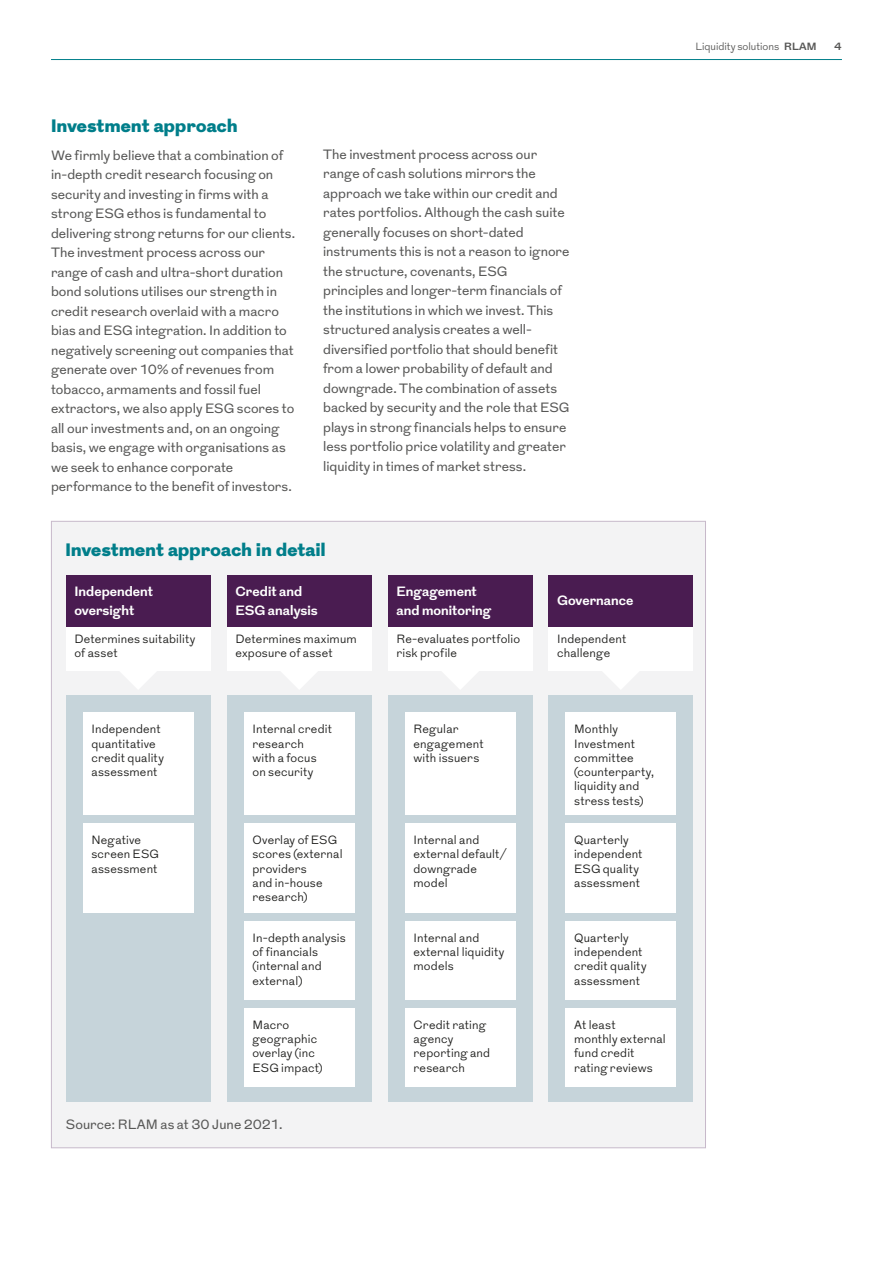
<style>
.page{position:relative;width:893px;height:1263px;background:#fff}
.page>*{position:absolute;margin:0;border:0;box-sizing:border-box;transform-origin:0 0}
.t1{font:900 18px "Grot";letter-spacing:.02em;color:#007e8a}
.t2{font:13.5px/19.5px "Grot";color:#575756}
.t3{font:700 13.5px/19.5px "Grot";letter-spacing:.005em;color:#fff}
.t4{font:300 12px/14.2px "Grot";letter-spacing:.015em;color:#1d1d1b}
.t5{font:300 10.5px "Grot";letter-spacing:-.005em;color:#575756}
.t6{font:700 10.5px "Grot";color:#575756}
.s1{font-weight:700}
</style>
<div class="page">
<div style="left:51px;top:521px;width:655px;height:627px;background:#f3f3f4;border:1px solid #c7b9ca"></div>
<div style="left:66px;top:695px;width:144px;height:406px;background:#c6d4da"></div>
<div style="left:227px;top:695px;width:145px;height:406px;background:#c6d4da"></div>
<div style="left:388px;top:695px;width:145px;height:406px;background:#c6d4da"></div>
<div style="left:549px;top:695px;width:144px;height:406px;background:#c6d4da"></div>
<div style="left:83px;top:712px;width:110px;height:102px;background:#fff"></div>
<div style="left:566px;top:712px;width:110px;height:102px;background:#fff"></div>
<div style="left:405px;top:712px;width:111px;height:102px;background:#fff"></div>
<div style="left:244px;top:712px;width:111px;height:102px;background:#fff"></div>
<div style="left:83px;top:823px;width:110px;height:89px;background:#fff"></div>
<div style="left:566px;top:823px;width:110px;height:89px;background:#fff"></div>
<div style="left:566px;top:921px;width:110px;height:78px;background:#fff"></div>
<div style="left:566px;top:1008px;width:110px;height:78px;background:#fff"></div>
<div style="left:405px;top:823px;width:111px;height:89px;background:#fff"></div>
<div style="left:405px;top:921px;width:111px;height:78px;background:#fff"></div>
<div style="left:405px;top:1008px;width:111px;height:78px;background:#fff"></div>
<div style="left:244px;top:823px;width:111px;height:89px;background:#fff"></div>
<div style="left:244px;top:921px;width:111px;height:78px;background:#fff"></div>
<div style="left:244px;top:1008px;width:111px;height:78px;background:#fff"></div>
<div style="left:66px;top:626px;width:144px;height:45px;background:#fff"></div>
<div style="left:66px;top:575px;width:144px;height:51px;background:#4a1c51"></div>
<div style="left:227px;top:626px;width:145px;height:45px;background:#fff"></div>
<div style="left:227px;top:575px;width:145px;height:51px;background:#4a1c51"></div>
<div style="left:388px;top:626px;width:145px;height:45px;background:#fff"></div>
<div style="left:388px;top:575px;width:145px;height:51px;background:#4a1c51"></div>
<div style="left:549px;top:626px;width:144px;height:45px;background:#fff"></div>
<div style="left:549px;top:575px;width:144px;height:51px;background:#4a1c51"></div>
<svg style="left:120px;top:671px;width:36px;height:18px"></svg>
<svg style="left:281px;top:671px;width:36px;height:18px"></svg>
<svg style="left:442px;top:671px;width:36px;height:18px"></svg>
<svg style="left:603px;top:671px;width:36px;height:18px"></svg>
<hr style="left:51px;top:59px;width:791px;height:1px;background:#007e8a">
<h1 class="t1" style="left:51px;top:113px;width:188px">Investment approach</h1>
<p class="t2" style="left:51px;top:146px;width:246px">We firmly believe that a combination of in-depth credit research focusing on security and investing in firms with a strong ESG ethos is fundamental to delivering strong returns for our clients.<br>The investment process across our range of cash and ultra-short duration bond solutions utilises our strength in credit research overlaid with a macro bias and ESG integration. In addition to negatively screening out companies that generate over 10% of revenues from tobacco, armaments and fossil fuel extractors, we also apply ESG scores to all our investments and, on an ongoing basis, we engage with organisations as we seek to enhance corporate performance to the benefit of investors.</p>
<p class="t2" style="left:323px;top:145px;width:248px">The investment process across our range of cash solutions mirrors the approach we take within our credit and rates portfolios. Although the cash suite generally focuses on short-dated instruments this is not a reason to ignore the structure, covenants, ESG principles and longer-term financials of the institutions in which we invest. This structured analysis creates a well&shy;diversified portfolio that should benefit from a lower probability of default and downgrade. The combination of assets backed by security and the role that ESG plays in strong financials helps to ensure less portfolio price volatility and greater liquidity in times of market stress.</p>
<h1 class="t1" style="left:65px;top:536px;width:262px">Investment approach in detail</h1>
<p class="t3" style="left:74px;top:582px;width:80px">Independent oversight</p>
<p class="t3" style="left:235px;top:582px;width:84px">Credit and<br>ESG analysis</p>
<p class="t3" style="left:396px;top:582px;width:96px">Engagement and monitoring</p>
<p class="t3" style="left:557px;top:592px;width:78px">Governance</p>
<p class="t4" style="left:74px;top:632px;width:122px">Determines suitability of asset</p>
<p class="t4" style="left:235px;top:632px;width:123px">Determines maximum exposure of asset</p>
<p class="t4" style="left:396px;top:632px;width:125px">Re-evaluates portfolio risk profile</p>
<p class="t4" style="left:557px;top:632px;width:71px">Independent challenge</p>
<p class="t4" style="left:91px;top:722px;width:74px">Independent quantitative credit quality assessment</p>
<p class="t4" style="left:574px;top:722px;width:82px">Monthly<br>Investment committee (counterparty, liquidity and stress tests)</p>
<p class="t4" style="left:252px;top:722px;width:81px">Internal credit research<br>with a focus on security</p>
<p class="t4" style="left:414px;top:722px;width:72px">Regular engagement with issuers</p>
<p class="t4" style="left:91px;top:833px;width:69px">Negative screen ESG assessment</p>
<p class="t4" style="left:574px;top:833px;width:70px">Quarterly independent<br>ESG quality assessment</p>
<p class="t4" style="left:252px;top:833px;width:92px">Overlay of ESG scores (external providers<br>and in-house research)</p>
<p class="t4" style="left:252px;top:931px;width:95px">In-depth analysis of financials (internal and external)</p>
<p class="t4" style="left:252px;top:1018px;width:72px">Macro geographic overlay (inc<br>ESG impact)</p>
<p class="t4" style="left:414px;top:833px;width:95px">Internal and external default/ downgrade model</p>
<p class="t4" style="left:414px;top:931px;width:92px">Internal and external liquidity models</p>
<p class="t4" style="left:574px;top:931px;width:74px">Quarterly independent credit quality assessment</p>
<p class="t4" style="left:574px;top:1018px;width:93px">At least<br>monthly external fund credit rating reviews</p>
<p class="t4" style="left:414px;top:1018px;width:78px">Credit rating agency reporting and research</p>
<p class="t2" style="left:66px;top:1115px;width:218px">Source: RLAM as at 30 June 2021.</p>
<p class="t5" style="left:695px;top:40px;width:123px">Liquidity solutions <span class="s1">RLAM</span></p>
<p class="t6" style="left:834px;top:39px;width:9px">4</p>
</div>
